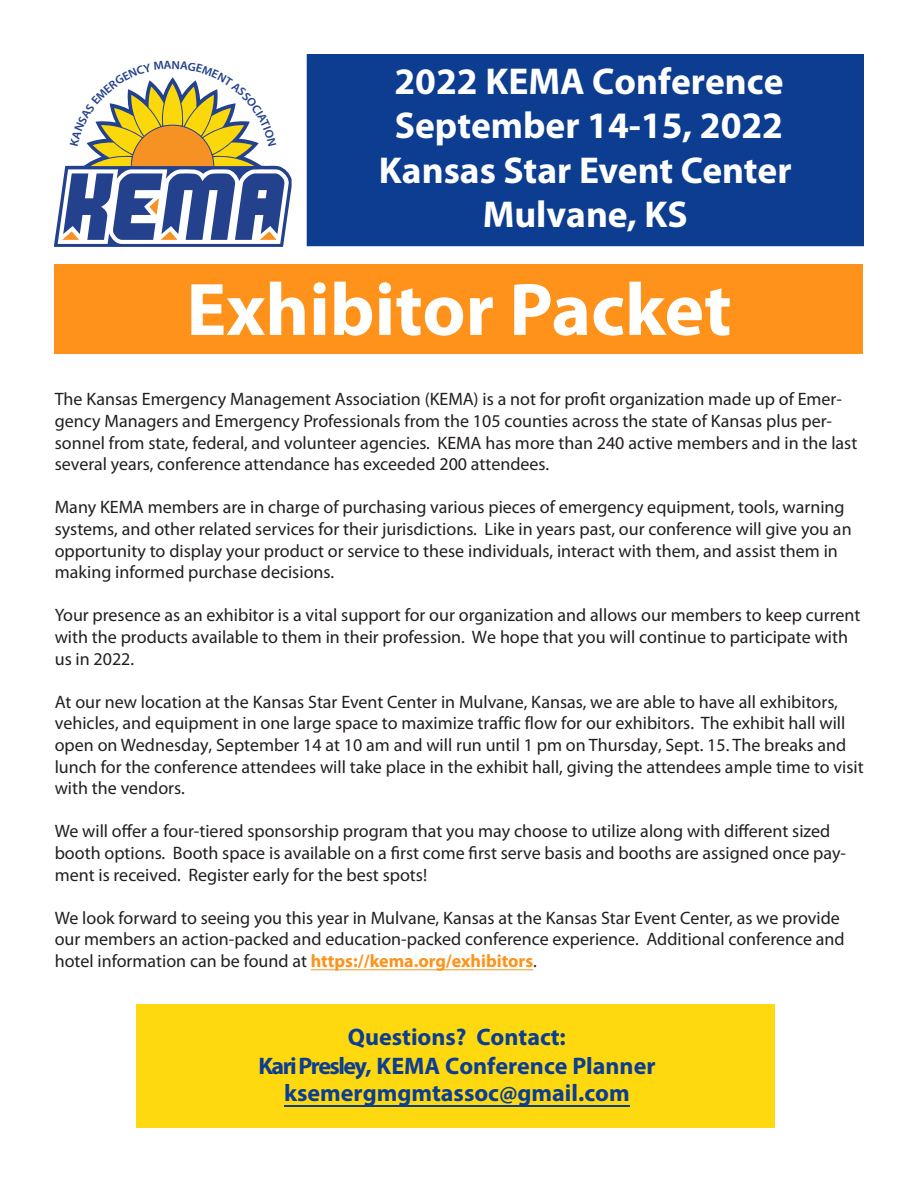
<style>
.page{position:relative;width:918px;height:1188px;background:#fff}
.page>*{position:absolute;margin:0;border:0;box-sizing:border-box;transform-origin:0 0}
.t1{font:700 75px "Myriad Pro";color:#fff}
.t2{font:700 37.5px/44.4px "Myriad Pro";color:#fff;text-align:center}
.t3{font:700 24px/28.2px "Myriad Pro";color:#0c3d91;text-align:center}
.t4{font:18px/21.6px "Myriad Pro";color:#231f20}
.s1{font-weight:700;color:#fe921b}
</style>
<div class="page">
<div style="left:55px;top:264px;width:808px;height:90px;background:#fe921b"></div>
<div style="left:307px;top:54px;width:557px;height:192px;background:#0c3d91"></div>
<div style="left:136px;top:1005px;width:639px;height:123px;background:#ffd90f"></div>
<hr style="left:311px;top:969px;width:222px;height:1px;background:#fe921b">
<hr style="left:284px;top:1105px;width:346px;height:1px;background:#0c3d91">
<svg style="left:54px;top:77px;width:238px;height:170px"></svg>
<p class="t2" style="left:379px;top:58px;width:414px">2022 KEMA Conference<br>September 14-15, 2022<br>Kansas Star Event Center<br>Mulvane, KS</p>
<p class="t1" style="left:186px;top:261px;width:547px">Exhibitor Packet</p>
<p class="t4" style="left:55px;top:388px;width:804px">The Kansas Emergency Management Association (KEMA) is a not for profit organization made up of Emer&shy;gency Managers and Emergency Professionals from the 105 counties across the state of Kansas plus per&shy;sonnel from state, federal, and volunteer agencies. KEMA has more than 240 active members and in the last several years, conference attendance has exceeded 200 attendees.</p>
<p class="t4" style="left:55px;top:496px;width:798px">Many KEMA members are in charge of purchasing various pieces of emergency equipment, tools, warning systems, and other related services for their jurisdictions. Like in years past, our conference will give you an opportunity to display your product or service to these individuals, interact with them, and assist them in making informed purchase decisions.</p>
<p class="t4" style="left:55px;top:604px;width:807px">Your presence as an exhibitor is a vital support for our organization and allows our members to keep current with the products available to them in their profession. We hope that you will continue to participate with us in 2022.</p>
<p class="t4" style="left:55px;top:691px;width:810px">At our new location at the Kansas Star Event Center in Mulvane, Kansas, we are able to have all exhibitors, vehicles, and equipment in one large space to maximize traffic flow for our exhibitors. The exhibit hall will open on Wednesday, September 14 at 10 am and will run until 1 pm on Thursday, Sept. 15. The breaks and lunch for the conference attendees will take place in the exhibit hall, giving the attendees ample time to visit with the vendors.</p>
<p class="t4" style="left:55px;top:820px;width:793px">We will offer a four-tiered sponsorship program that you may choose to utilize along with different sized booth options. Booth space is available on a first come first serve basis and booths are assigned once pay&shy;ment is received. Register early for the best spots!</p>
<p class="t4" style="left:55px;top:907px;width:791px">We look forward to seeing you this year in Mulvane, Kansas at the Kansas Star Event Center, as we provide our members an action-packed and education-packed conference experience. Additional conference and hotel information can be found at <span class="s1">https://kema.org/exhibitors</span>.</p>
<p class="t3" style="left:258px;top:1022px;width:399px">Questions? Contact:<br>Kari Presley, KEMA Conference Planner ksemergmgmtassoc@gmail.com</p>
</div>
